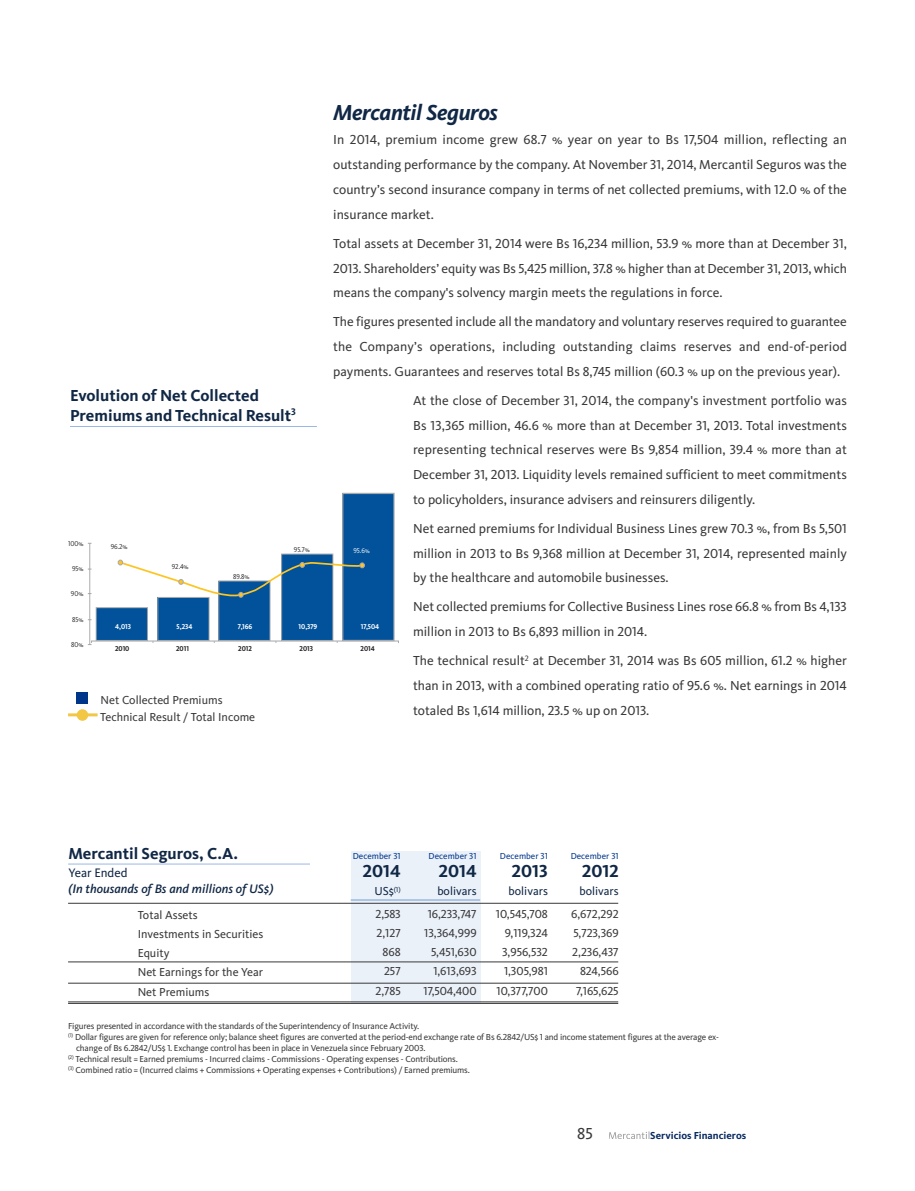
<style>
.page{position:relative;width:915px;height:1191px;background:#fff}
.page>*{position:absolute;margin:0;border:0;box-sizing:border-box;transform-origin:0 0}
.t1{font:italic 700 22.5px "Kievit LF";letter-spacing:-.015em;color:#102745}
.t2{font:700 18px "Kievit LF";color:#102745}
.t3{font:700 16.5px/19.8px "Kievit LF";color:#102745}
.t4{font:16.5px "Kievit LF";color:#39383a}
.t5{font:13.5px/24.8px "Kievit LF";color:#39383a;text-align:justify}
.t6{font:italic 500 12.75px "Kievit";color:#102745}
.t7{font:12.75px "Kievit LF";color:#102745}
.t8{font:12px/19.2px "Kievit LF";color:#39383a;text-align:right}
.t9{font:12px "Kievit LF";color:#102745}
.t10{font:700 10.5px "Kievit LF";color:#082a61}
.t11{font:9px "Kievit LF";letter-spacing:-.015em;color:#39383a}
.t12{font:9px "Kievit LF";color:#003689}
.t13{font:7.35px "Kievit LF";color:#231f20;scale:.93 1}
.t14{font:700 7.35px "Kievit LF";color:#fff;scale:.93 1}
.t15{font:700 7.35px "Kievit LF";color:#231f20;scale:.93 1}
.t16{font:7.35px "Kievit LF";color:#fff;scale:.93 1}
</style>
<div class="page">
<svg style="left:609px;top:1131px;width:40px;height:8px"></svg>
<div style="left:351px;top:851px;width:129px;height:152px;background:#ebf1f9"></div>
<hr style="left:350px;top:899px;width:130px;height:1px;background:#9ab8e3">
<hr style="left:68px;top:863px;width:242px;height:1px;background:#9ab8e3">
<hr style="left:68px;top:903px;width:550px;height:1px;background:#39383a">
<hr style="left:68px;top:961px;width:550px;height:1px;background:#39383a">
<hr style="left:68px;top:983px;width:550px;height:1px;background:#39383a">
<hr style="left:68px;top:1003px;width:550px;height:1px;background:#39383a">
<hr style="left:68px;top:1001px;width:550px;height:1px;background:#39383a">
<div style="left:96px;top:607px;width:51px;height:33px;background:#01529a"></div>
<div style="left:96px;top:607px;width:52px;height:34px;border:1px solid #a8a9ad"></div>
<div style="left:158px;top:597px;width:51px;height:43px;background:#01529a"></div>
<div style="left:157px;top:597px;width:52px;height:44px;border:1px solid #a8a9ad"></div>
<div style="left:219px;top:581px;width:51px;height:59px;background:#01529a"></div>
<div style="left:218px;top:580px;width:52px;height:61px;border:1px solid #a8a9ad"></div>
<div style="left:281px;top:554px;width:52px;height:86px;background:#01529a"></div>
<div style="left:281px;top:553px;width:52px;height:88px;border:1px solid #a8a9ad"></div>
<div style="left:342px;top:493px;width:52px;height:147px;background:#01529a"></div>
<div style="left:342px;top:493px;width:52px;height:148px;border:1px solid #a8a9ad"></div>
<hr style="left:89px;top:543px;width:1px;height:101px;background:#a8a9ad">
<div style="left:91px;top:640px;width:307px;height:3px;border:1px solid #a8a9ad"></div>
<svg style="left:118px;top:560px;width:246px;height:39px"></svg>
<div style="left:76px;top:692px;width:11px;height:11px;background:#003689"></div>
<div style="left:77px;top:709px;width:11px;height:12px;background:#f1c743;border-radius:50%"></div>
<hr style="left:68px;top:713px;width:29px;height:3px;background:#f1c743">
<hr style="left:70px;top:426px;width:247px;height:1px;background:#9ab8e3">
<h1 class="t1" style="left:333px;top:105px;width:166px">Mercantil Seguros</h1>
<p class="t5" style="left:333px;top:129px;width:515px">In 2014, premium income grew 68.7 % year on year to Bs 17,504 million, reflecting an outstanding performance by the company. At November 31, 2014, Mercantil Seguros was the country’s second insurance company in terms of net collected premiums, with 12.0 % of the insurance market.</p>
<p class="t5" style="left:333px;top:232px;width:515px">Total assets at December 31, 2014 were Bs 16,234 million, 53.9 % more than at December 31, 2013. Shareholders’ equity was Bs 5,425 million, 37.8 % higher than at December 31, 2013, which means the company's solvency margin meets the regulations in force.</p>
<p class="t5" style="left:333px;top:311px;width:515px">The figures presented include all the mandatory and voluntary reserves required to guarantee the Company’s operations, including outstanding claims reserves and end-of-period payments. Guarantees and reserves total Bs 8,745 million (60.3 % up on the previous year).</p>
<p class="t5" style="left:413px;top:389px;width:435px">At the close of December 31, 2014, the company's investment portfolio was Bs 13,365 million, 46.6 % more than at December 31, 2013. Total investments representing technical reserves were Bs 9,854 million, 39.4 % more than at December 31, 2013. Liquidity levels remained sufficient to meet commitments to policyholders, insurance advisers and reinsurers diligently.</p>
<p class="t5" style="left:413px;top:517px;width:435px">Net earned premiums for Individual Business Lines grew 70.3 %, from Bs 5,501 million in 2013 to Bs 9,368 million at December 31, 2014, represented mainly by the healthcare and automobile businesses.</p>
<p class="t5" style="left:413px;top:596px;width:435px">Net collected premiums for Collective Business Lines rose 66.8 % from Bs 4,133 million in 2013 to Bs 6,893 million in 2014.</p>
<p class="t5" style="left:413px;top:650px;width:435px">The technical result<sup>2</sup> at December 31, 2014 was Bs 605 million, 61.2 % higher than in 2013, with a combined operating ratio of 95.6 %. Net earnings in 2014 totaled Bs 1,614 million, 23.5 % up on 2013.</p>
<p class="t3" style="left:70px;top:387px;width:227px">Evolution of Net Collected<br>Premiums and Technical Result<sup>3</sup></p>
<p class="t13" style="left:68px;top:540px;width:18px">100%</p>
<p class="t13" style="left:111px;top:544px;width:20px">96.2%</p>
<p class="t13" style="left:294px;top:547px;width:19px">95.7%</p>
<p class="t16" style="left:353px;top:548px;width:19px">95.6%</p>
<p class="t13" style="left:172px;top:564px;width:19px">92.4%</p>
<p class="t13" style="left:72px;top:566px;width:14px">95%</p>
<p class="t13" style="left:71px;top:591px;width:15px">90%</p>
<p class="t13" style="left:72px;top:616px;width:14px">85%</p>
<p class="t13" style="left:71px;top:642px;width:15px">80%</p>
<p class="t13" style="left:233px;top:574px;width:19px">89.8%</p>
<p class="t14" style="left:115px;top:624px;width:19px">4,013</p>
<p class="t15" style="left:115px;top:646px;width:17px">2010</p>
<p class="t15" style="left:176px;top:646px;width:15px">2011</p>
<p class="t15" style="left:238px;top:646px;width:16px">2012</p>
<p class="t15" style="left:299px;top:646px;width:16px">2013</p>
<p class="t15" style="left:360px;top:646px;width:17px">2014</p>
<p class="t14" style="left:176px;top:624px;width:19px">5,234</p>
<p class="t14" style="left:238px;top:624px;width:17px">7,166</p>
<p class="t14" style="left:298px;top:624px;width:22px">10,379</p>
<p class="t14" style="left:360px;top:624px;width:21px">17,504</p>
<p class="t8" style="left:100px;top:692px;width:156px;line-height:17.2px;text-align:left">Net Collected Premiums<br>Technical Result / Total Income</p>
<p class="t3" style="left:68px;top:845px;width:171px">Mercantil Seguros, C.A.</p>
<p class="t7" style="left:68px;top:868px;width:61px">Year Ended</p>
<p class="t6" style="left:68px;top:884px;width:206px">(In thousands of Bs and millions of US$)</p>
<p class="t8" style="left:138px;top:906px;width:127px;text-align:left">Total Assets<br>Investments in Securities<br>Equity<br>Net Earnings for the Year<br>Net Premiums</p>
<p class="t8" style="left:375px;top:905px;width:27px">2,583<br>2,127<br>868<br>257<br>2,785</p>
<p class="t12" style="left:352px;top:853px;width:49px">December 31</p>
<h2 class="t2" style="left:363px;top:865px;width:39px">2014</h2>
<p class="t9" style="left:374px;top:887px;width:28px">US$<sup>(1)</sup></p>
<p class="t12" style="left:428px;top:853px;width:49px">December 31</p>
<h2 class="t2" style="left:438px;top:865px;width:39px">2014</h2>
<p class="t9" style="left:437px;top:887px;width:41px">bolivars</p>
<p class="t8" style="left:423px;top:905px;width:55px">16,233,747<br>13,364,999<br>5,451,630<br>1,613,693<br>17,504,400</p>
<p class="t12" style="left:499px;top:853px;width:49px">December 31</p>
<h2 class="t2" style="left:511px;top:865px;width:38px">2013</h2>
<p class="t9" style="left:508px;top:887px;width:41px">bolivars</p>
<p class="t8" style="left:495px;top:905px;width:53px">10,545,708<br>9,119,324<br>3,956,532<br>1,305,981<br>10,377,700</p>
<p class="t12" style="left:570px;top:853px;width:49px">December 31</p>
<h2 class="t2" style="left:582px;top:865px;width:38px">2012</h2>
<p class="t9" style="left:579px;top:887px;width:41px">bolivars</p>
<p class="t8" style="left:571px;top:905px;width:49px">6,672,292<br>5,723,369<br>2,236,437<br>824,566<br>7,165,625</p>
<p class="t11" style="left:68px;top:1023px;width:352px">Figures presented in accordance with the standards of the Superintendency of Insurance Activity.</p>
<p class="t11" style="left:68px;top:1034px;width:652px"><sup>(1)</sup> Dollar figures are given for reference only; balance sheet figures are converted at the period-end exchange rate of Bs 6.2842/US$ 1 and income statement figures at the average ex-</p>
<p class="t11" style="left:76px;top:1045px;width:351px">change of Bs 6.2842/US$ 1. Exchange control has been in place in Venezuela since February 2003.</p>
<p class="t11" style="left:68px;top:1055px;width:391px"><sup>(2)</sup> Technical result = Earned premiums - Incurred claims - Commissions - Operating expenses - Contributions.</p>
<p class="t11" style="left:68px;top:1066px;width:403px"><sup>(3)</sup> Combined ratio = (Incurred claims + Commissions + Operating expenses + Contributions) / Earned premiums.</p>
<p class="t4" style="left:577px;top:1127px;width:17px">85</p>
<p class="t10" style="left:650px;top:1132px;width:97px">Servicios Financieros</p>
</div>
